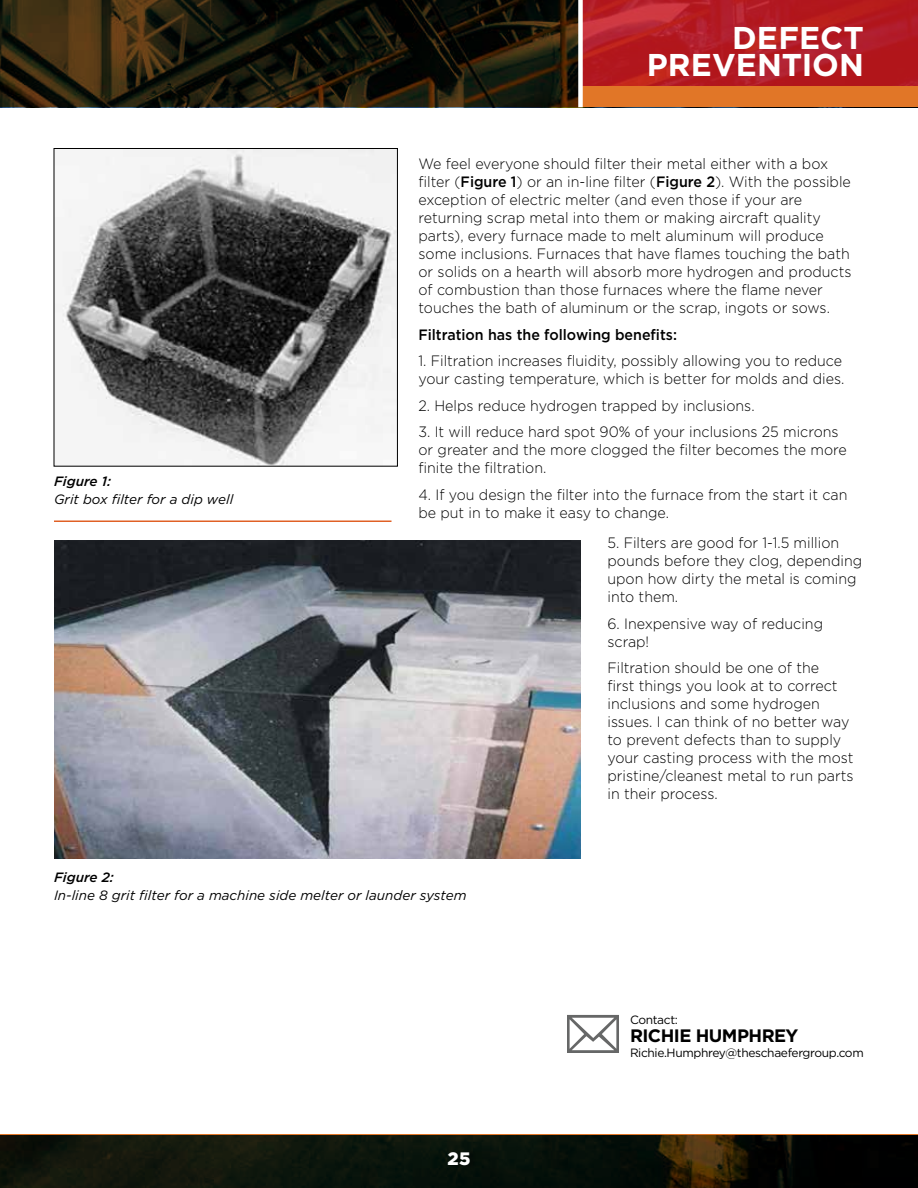
<style>
.page{position:relative;width:918px;height:1188px;background:#fff}
.page>*{position:absolute;margin:0;border:0;box-sizing:border-box;transform-origin:0 0}
.t1{font:700 31.5px/27px "Gotham";color:#fff;text-align:right}
.t2{font:700 18px "Gotham";letter-spacing:-.03em;color:#000}
.t3{font:900 18px "Gotham";color:#fff}
.t4{font:300 15px/18px "Gotham";color:#000;scale:.95 1}
.t5{font:500 15px "Gotham";color:#000;scale:.95 1}
.t6{font:italic 13.5px "Gotham";color:#000}
.t7{font:italic 500 13.5px "Gotham";color:#000}
.t8{font:12px "Gotham";letter-spacing:-.03em;color:#000}
.s1{font-weight:500}
</style>
<div class="page">
<svg style="left:0;top:0;width:578px;height:107px;background:#211b0b"></svg>
<svg style="left:583px;top:0;width:335px;height:87px;background:#b51d24"></svg>
<div style="left:580px;top:87px;width:338px;height:20px;background:#e17627"></div>
<div style="left:578px;top:0;width:5px;height:107px;background:#fff"></div>
<svg style="left:0;top:1134px;width:918px;height:54px;background:#121409"></svg>
<div style="left:448px;top:1151px;width:28px;height:19px;background:#060f09"></div>
<svg style="left:567px;top:1015px;width:52px;height:38px"></svg>
<img style="left:56px;top:150px;width:340px;height:315px">
<div style="left:54px;top:148px;width:344px;height:319px;border:1px solid #000"></div>
<img style="left:54px;top:540px;width:526px;height:318px">
<hr style="left:54px;top:520px;width:338px;height:2px;background:#e06025">
<p class="t7" style="left:54px;top:472px;width:59px">Figure 1:</p>
<p class="t6" style="left:54px;top:491px;width:181px">Grit box filter for a dip well</p>
<h1 class="t1" style="left:647px;top:24px;width:219px">DEFECT<br>PREVENTION</h1>
<p class="t4" style="left:418px;top:154px;width:457px">We feel everyone should filter their metal either with a box filter (<span class="s1">Figure 1</span>) or an in-line filter (<span class="s1">Figure 2</span>). With the possible exception of electric melter (and even those if your are returning scrap metal into them or making aircraft quality parts), every furnace made to melt aluminum will produce some inclusions. Furnaces that have flames touching the bath or solids on a hearth will absorb more hydrogen and products of combustion than those furnaces where the flame never touches the bath of aluminum or the scrap, ingots or sows.</p>
<p class="t5" style="left:418px;top:324px;width:274px">Filtration has the following benefits:</p>
<p class="t4" style="left:418px;top:351px;width:450px">1. Filtration increases fluidity, possibly allowing you to reduce your casting temperature, which is better for molds and dies.</p>
<p class="t4" style="left:418px;top:396px;width:355px">2. Helps reduce hydrogen trapped by inclusions.</p>
<p class="t4" style="left:418px;top:423px;width:452px">3. It will reduce hard spot 90% of your inclusions 25 microns or greater and the more clogged the filter becomes the more finite the filtration.</p>
<p class="t4" style="left:418px;top:485px;width:453px">4. If you design the filter into the furnace from the start it can be put in to make it easy to change.</p>
<p class="t4" style="left:607px;top:533px;width:270px">5. Filters are good for 1-1.5 million pounds before they clog, depending upon how dirty the metal is coming into them.</p>
<p class="t4" style="left:607px;top:614px;width:228px">6. Inexpensive way of reducing scrap!</p>
<p class="t4" style="left:607px;top:659px;width:260px">Filtration should be one of the<br>first things you look at to correct inclusions and some hydrogen issues. I can think of no better way to prevent defects than to supply your casting process with the most pristine/cleanest metal to run parts in their process.</p>
<p class="t7" style="left:54px;top:868px;width:61px">Figure 2:</p>
<p class="t6" style="left:54px;top:887px;width:414px">In-line 8 grit filter for a machine side melter or launder system</p>
<p class="t3" style="left:448px;top:1146px;width:24px">25</p>
<p class="t8" style="left:630px;top:1012px;width:49px">Contact:</p>
<p class="t2" style="left:630px;top:1024px;width:170px">RICHIE HUMPHREY</p>
<p class="t8" style="left:630px;top:1045px;width:235px">Richie.Humphrey@theschaefergroup.com</p>
</div>
